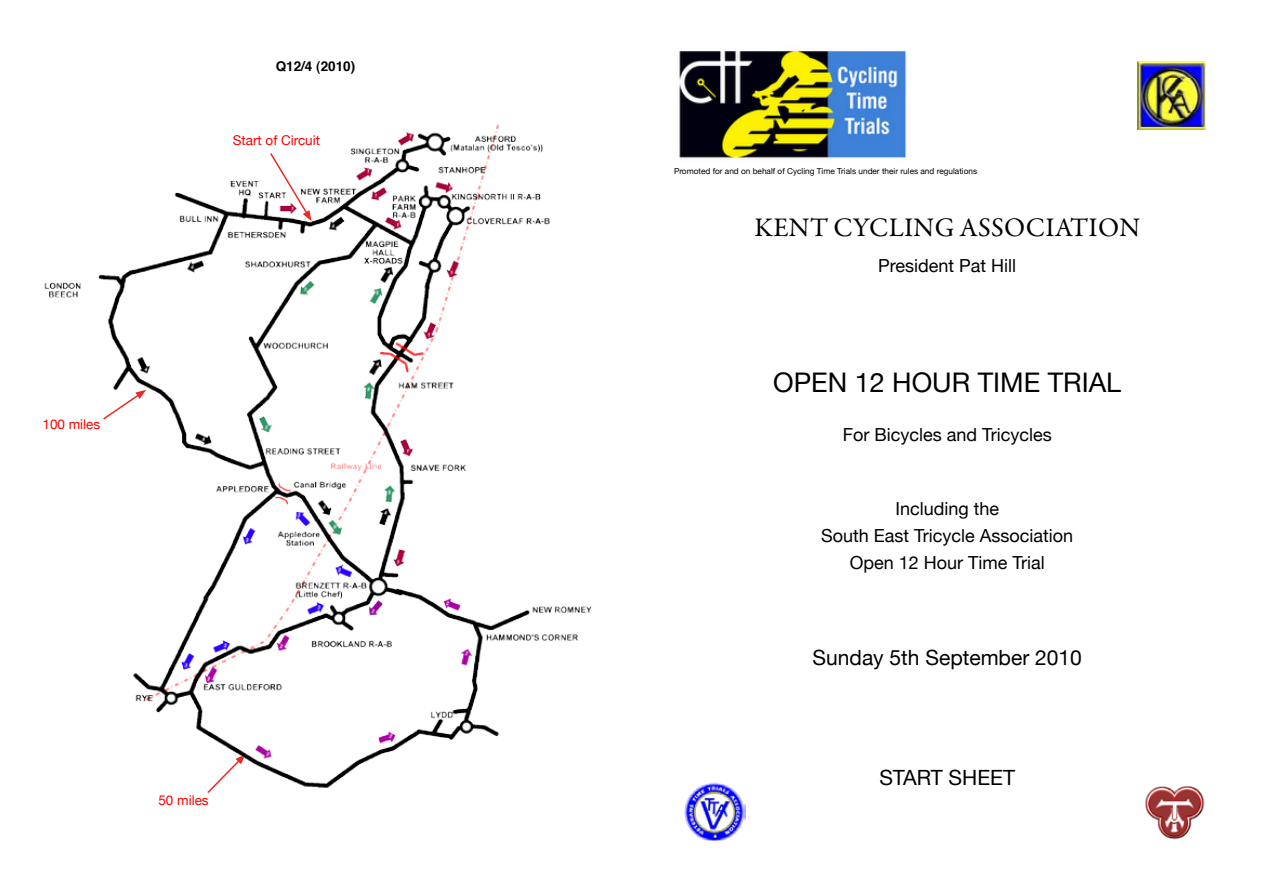
<style>
.page{position:relative;width:1263px;height:893px;background:#fff}
.page>*{position:absolute;margin:0;border:0;box-sizing:border-box;transform-origin:0 0}
.t1{font:27px "Garamond Premr Pro";letter-spacing:.01em;color:#000}
.t2{font:27px "Helvetica Neue";color:#000}
.t3{font:21px "Helvetica Neue";color:#000}
.t4{font:18px/27px "Helvetica Neue";color:#000;text-align:center}
.t5{font:13.5px "Helvetica Neue";color:#f00}
.t6{font:700 13.5px "Helvetica";color:#000}
.t7{font:8.25px "Helvetica Neue";color:#000}
</style>
<div class="page">
<img style="left:1145px;top:786px;width:60px;height:54px">
<img style="left:1137px;top:62px;width:68px;height:67px">
<img style="left:44px;top:124px;width:548px;height:669px">
<img style="left:679px;top:50px;width:228px;height:110px">
<img style="left:684px;top:782px;width:61px;height:59px">
<p class="t5" style="left:43px;top:416px;width:59px">100 miles</p>
<p class="t6" style="left:276px;top:55px;width:81px">Q12/4 (2010)</p>
<p class="t5" style="left:233px;top:132px;width:89px">Start of Circuit</p>
<p class="t5" style="left:158px;top:792px;width:52px">50 miles</p>
<p class="t7" style="left:674px;top:166px;width:305px">Promoted for and on behalf of Cycling Time Trials under their rules and regulations</p>
<h1 class="t1" style="left:754px;top:211px;width:387px">KENT CYCLING ASSOCIATION</h1>
<p class="t4" style="left:878px;top:251px;width:140px">President Pat Hill</p>
<h1 class="t2" style="left:773px;top:366px;width:350px">OPEN 12 HOUR TIME TRIAL</h1>
<p class="t4" style="left:843px;top:420px;width:210px">For Bicycles and Tricycles</p>
<p class="t4" style="left:821px;top:494px;width:254px">Including the<br>South East Tricycle Association<br>Open 12 Hour Time Trial</p>
<p class="t3" style="left:813px;top:645px;width:271px">Sunday 5th September 2010</p>
<p class="t3" style="left:879px;top:765px;width:137px">START SHEET</p>
</div>
